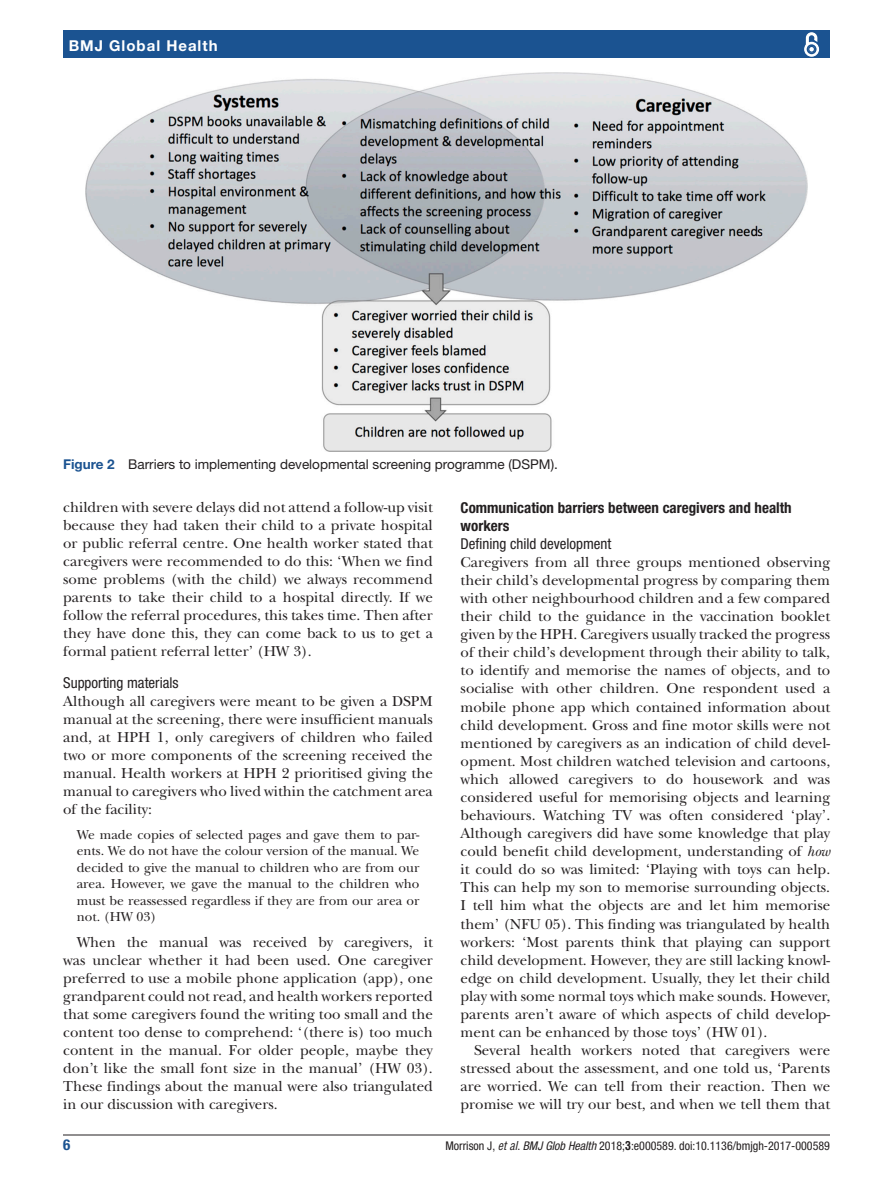
<style>
.page{position:relative;width:893px;height:1191px;background:#fff}
.page>*{position:absolute;margin:0;border:0;box-sizing:border-box;transform-origin:0 0}
.t1{font:15px/18px "New Baskerville";color:#231f20;text-align:justify}
.t2{font:700 condensed 15px/18px "Helvetica Neue LT Std";color:#231f20}
.t3{font:condensed 15px "Helvetica Neue LT Std";color:#231f20}
.t4{font:700 15px "Helvetica Neue LT Std";letter-spacing:.065em;color:#fff}
.t5{font:700 condensed 15px "Helvetica Neue LT Std";color:#1b5391}
.t6{font:13.5px/16.5px "New Baskerville";color:#231f20;text-align:justify}
.t7{font:13.5px "Helvetica Neue LT Std";color:#231f20}
.t8{font:condensed 12px "Helvetica Neue LT Std";color:#231f20}
.s1{font-weight:700;color:#1b5391}
.s2{font-style:italic}
.s3{font-family:"Helvetica LT Std";font-style:italic}
.s4{font-family:"Helvetica LT Std";font-weight:700}
</style>
<div class="page">
<hr style="left:63px;top:1134px;width:767px;height:1px;background:#231f20">
<div style="left:63px;top:31px;width:767px;height:27px;background:#1b5391"></div>
<svg style="left:804px;top:32px;width:16px;height:25px"></svg>
<div style="left:808px;top:46px;width:7px;height:7px;border:1px solid #1b5391;border-radius:50%"></div>
<img style="left:85px;top:73px;width:723px;height:378px">
<p class="t4" style="left:69px;top:36px;width:150px">BMJ Global Health</p>
<p class="t7" style="left:63px;top:456px;width:496px"><span class="s1">Figure 2</span> Barriers to implementing developmental screening programme (DSPM).</p>
<p class="t1" style="left:63px;top:498px;width:371px">children with severe delays did not attend a follow-up visit because they had taken their child to a private hospital or public referral centre. One health worker stated that caregivers were recommended to do this: ‘When we find some problems (with the child) we always recommend parents to take their child to a hospital directly. If we follow the referral procedures, this takes time. Then after they have done this, they can come back to us to get a formal patient referral letter’ (HW 3).</p>
<p class="t3" style="left:63px;top:674px;width:117px">Supporting materials</p>
<p class="t1" style="left:63px;top:692px;width:371px">Although all caregivers were meant to be given a DSPM manual at the screening, there were insufficient manuals and, at HPH 1, only caregivers of children who failed two or more components of the screening received the manual. Health workers at HPH 2 prioritised giving the manual to caregivers who lived within the catchment area of the facility:</p>
<p class="t6" style="left:77px;top:826px;width:344px">We made copies of selected pages and gave them to par&shy;ents. We do not have the colour version of the manual. We decided to give the manual to children who are from our area. However, we gave the manual to the children who must be reassessed regardless if they are from our area or not. (HW 03)</p>
<p class="t1" style="left:63px;top:933px;width:371px;text-indent:14px">When the manual was received by caregivers, it was unclear whether it had been used. One caregiver preferred to use a mobile phone application (app), one grandparent could not read, and health workers reported that some caregivers found the writing too small and the content too dense to comprehend: ‘(there is) too much content in the manual. For older people, maybe they don’t like the small font size in the manual’ (HW 03).<br>These findings about the manual were also triangulated in our discussion with caregivers.</p>
<p class="t2" style="left:461px;top:498px;width:333px">Communication barriers between caregivers and health workers</p>
<p class="t3" style="left:461px;top:535px;width:152px">Defining child development</p>
<p class="t1" style="left:461px;top:553px;width:371px">Caregivers from all three groups mentioned observing their child’s developmental progress by comparing them with other neighbourhood children and a few compared their child to the guidance in the vaccination booklet given by the HPH. Caregivers usually tracked the progress of their child’s development through their ability to talk, to identify and memorise the names of objects, and to socialise with other children. One respondent used a mobile phone app which contained information about child development. Gross and fine motor skills were not mentioned by caregivers as an indication of child devel&shy;opment. Most children watched television and cartoons, which allowed caregivers to do housework and was considered useful for memorising objects and learning behaviours. Watching TV was often considered ‘play’.<br>Although caregivers did have some knowledge that play could benefit child development, understanding of <span class="s2">how </span>it could do so was limited: ‘Playing with toys can help.<br>This can help my son to memorise surrounding objects.<br>I tell him what the objects are and let him memorise them’ (NFU 05). This finding was triangulated by health workers: ‘Most parents think that playing can support child development. However, they are still lacking knowl&shy;edge on child development. Usually, they let their child play with some normal toys which make sounds. However, parents aren’t aware of which aspects of child develop&shy;ment can be enhanced by those toys’ (HW 01).</p>
<p class="t1" style="left:461px;top:1041px;width:371px;text-indent:14px">Several health workers noted that caregivers were stressed about the assessment, and one told us, ‘Parents are worried. We can tell from their reaction. Then we promise we will try our best, and when we tell them that</p>
<p class="t5" style="left:63px;top:1135px;width:9px">6</p>
<p class="t8" style="left:445px;top:1138px;width:386px">Morrison J, <span class="s3">et al</span>. <span class="s2">BMJ Glob Health</span> 2018;<span class="s4">3</span>:e000589. doi:10.1136/bmjgh-2017-000589</p>
</div>
